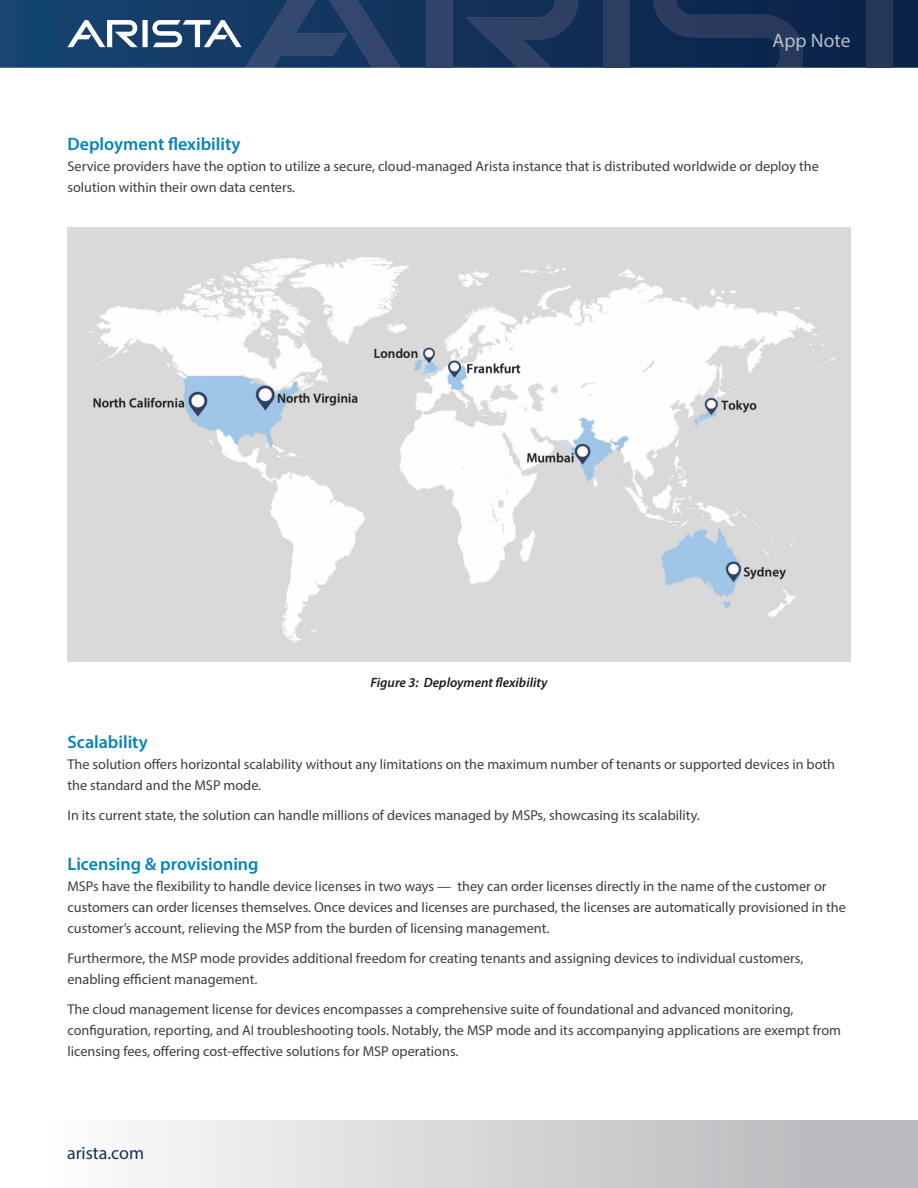
<style>
.page{position:relative;width:918px;height:1188px;background:#fff}
.page>*{position:absolute;margin:0;border:0;box-sizing:border-box;transform-origin:0 0}
.t1{font:19.5px "Myriad Pro";color:#b1c0c9}
.Main_body_subhead{font:600 18px "Myriad Pro";color:#0584b8}
.t2{font:18px "Myriad Pro";color:#14315b}
.Main_body_text{font:14.25px/21px "Myriad Pro";color:#3e3e3f}
.Intro_block_text{font:italic 600 13.5px "Myriad Pro";color:#1a1a1a}
</style>
<div class="page">
<svg style="left:0;top:0;width:918px;height:68px;background:#103059"></svg>
<div style="left:426px;top:0;width:26px;height:68px;background:#314369"></div>
<svg style="left:465px;top:0;width:113px;height:68px;background:#20375e"></svg>
<svg style="left:67px;top:0;width:333px;height:68px;background:#2f4e75"></svg>
<div style="left:604px;top:0;width:26px;height:68px;background:#2d3e63"></div>
<svg style="left:654px;top:0;width:149px;height:68px;background:#182f55"></svg>
<div style="left:867px;top:0;width:26px;height:68px;background:#273759"></div>
<div style="left:0;top:1120px;width:918px;height:68px;background:linear-gradient(to right,#fff,#b3b4b7)"></div>
<img style="left:68px;top:227px;width:783px;height:434px">
<h1 class="t1" style="left:773px;top:29px;width:79px">App Note</h1>
<p class="Main_body_subhead" style="left:68px;top:133px;width:175px">Deployment flexibility</p>
<p class="Main_body_text" style="left:68px;top:155px;width:753px">Service providers have the option to utilize a secure, cloud-managed Arista instance that is distributed worldwide or deploy the solution within their own data centers.</p>
<p class="Intro_block_text" style="left:371px;top:674px;width:178px">Figure 3: Deployment flexibility</p>
<p class="Main_body_subhead" style="left:68px;top:731px;width:82px">Scalability</p>
<p class="Main_body_text" style="left:68px;top:754px;width:769px">The solution offers horizontal scalability without any limitations on the maximum number of tenants or supported devices in both the standard and the MSP mode.</p>
<p class="Main_body_text" style="left:68px;top:804px;width:634px">In its current state, the solution can handle millions of devices managed by MSPs, showcasing its scalability.</p>
<p class="Main_body_subhead" style="left:68px;top:853px;width:193px">Licensing &amp; provisioning</p>
<p class="Main_body_text" style="left:68px;top:876px;width:780px">MSPs have the flexibility to handle device licenses in two ways — they can order licenses directly in the name of the customer or customers can order licenses themselves. Once devices and licenses are purchased, the licenses are automatically provisioned in the customer’s account, relieving the MSP from the burden of licensing management.</p>
<p class="Main_body_text" style="left:68px;top:948px;width:737px">Furthermore, the MSP mode provides additional freedom for creating tenants and assigning devices to individual customers, enabling efficient management.</p>
<p class="Main_body_text" style="left:68px;top:998px;width:775px">The cloud management license for devices encompasses a comprehensive suite of foundational and advanced monitoring, configuration, reporting, and AI troubleshooting tools. Notably, the MSP mode and its accompanying applications are exempt from licensing fees, offering cost-effective solutions for MSP operations.</p>
<p class="t2" style="left:67px;top:1142px;width:79px">arista.com</p>
</div>
